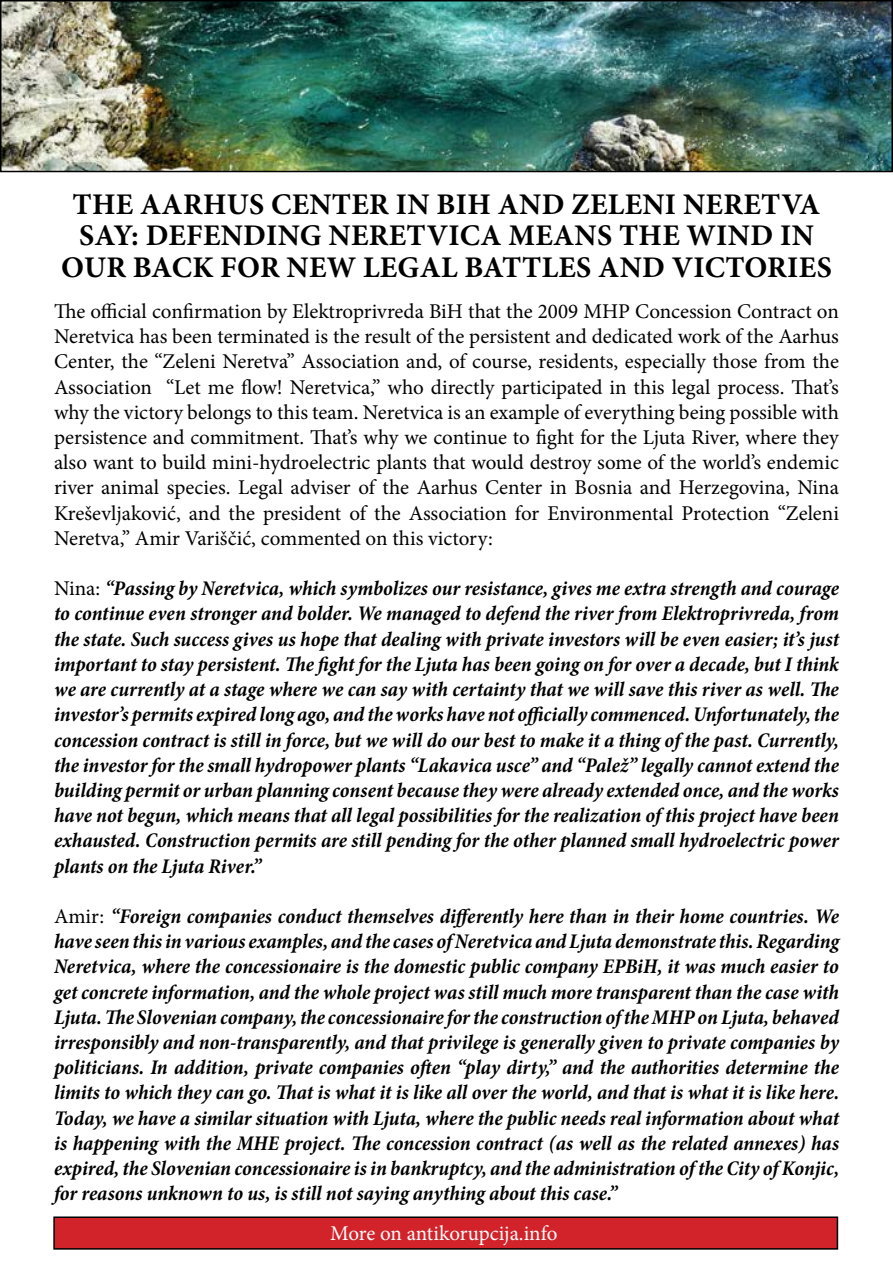
<style>
.page{position:relative;width:893px;height:1263px;background:#fff}
.page>*{position:absolute;margin:0;border:0;box-sizing:border-box;transform-origin:0 0}
.t1{font:700 30px/31.5px "Minion Pro";letter-spacing:.01em;color:#000}
.t2{font:italic 700 condensed 21px/25.2px "Minion Pro";letter-spacing:-.005em;color:#000;text-align:justify}
.t3{font:21px/25.2px "Minion Pro";color:#000;text-align:justify}
.t4{font:21px "Minion Pro";letter-spacing:-.01em;color:#fff}
.s1{font-weight:400;font-style:normal;font-stretch:normal}
</style>
<div class="page">
<img style="left:3px;top:3px;width:887px;height:166px">
<div style="left:0;top:0;width:893px;height:172px;border:2px solid #000"></div>
<div style="left:54px;top:1217px;width:783px;height:32px;background:#d2232a"></div>
<div style="left:53px;top:1216px;width:785px;height:34px;border:2px solid #000"></div>
<h1 class="t1" style="left:73px;top:188px;width:193px">THEAARHUSCE</h1>
<h1 class="t1" style="left:79px;top:188px;width:743px;text-indent:230px">NTER IN BIH AND ZELENI NERETVA<br>SAY: DEFENDINGNE</h1>
<h1 class="t1" style="left:61px;top:220px;width:754px;text-indent:387px">ICA MEANSTHEWIND IN<br>OUR BACKF OR NEW LEGAL BATTLES</h1>
<h1 class="t1" style="left:369px;top:220px;width:41px">RETV</h1>
<h1 class="t1" style="left:598px;top:251px;width:218px">AND VICTORIES</h1>
<p class="t3" style="left:54px;top:299px;width:786px">The official confirmation by Elektroprivreda BiH that the 2009 MHP Concession Contract on Neretvica has been terminated is the result of the persistent and dedicated work of the Aarhus Center, the “Zeleni Neretva” Association and, of course, residents, especially those from the Association “Let me flow! Neretvica,” who directly participated in this legal process. That’s why the victory belongs to this team. Neretvica is an example of everything being possible with persistence and commitment. That’s why we continue to fight for the Ljuta River, where they also want to build mini-hydroelectric plants that would destroy some of the world’s endemic river animal species. Legal adviser of the Aarhus Center in Bosnia and Herzegovina, Nina Kreševljaković, and the president of the Association for Environmental Protection “Zeleni Neretva,” Amir Variščić, commented on this victory:</p>
<p class="t2" style="left:54px;top:576px;width:787px"><span class="s1">Nina:</span> “Passing by Neretvica, which symbolizes our resistance, gives me extra strength and courage to continue even stronger and bolder. We managed to defend the river from Elektroprivreda, from the state. Such success gives us hope that dealing with private investors will be even easier; it’s just important to stay persistent. The fight for the Ljuta has been going on for over a decade, but I think we are currently at a stage where we can say with certainty that we will save this river as well. The investor’s permits expired long ago, and the works have not officially commenced. Unfortunately, the concession contract is still in force, but we will do our best to make it a thing of the past. Currently, the investor for the small hydropower plants “Lakavica usce” and “Palež” legally cannot extend the building permit or urban planning consent because they were already extended once, and the works have not begun, which means that all legal possibilities for the realization of this project have been exhausted. Construction permits are still pending for the other planned small hydroelectric power plants on the Ljuta River.”</p>
<p class="t2" style="left:54px;top:903px;width:787px"><span class="s1">Amir:</span> “Foreign companies conduct themselves differently here than in their home countries. We have seen this in various examples, and the cases of Neretvica and Ljuta demonstrate this. Regarding Neretvica, where the concessionaire is the domestic public company EPBiH, it was much easier to get concrete information, and the whole project was still much more transparent than the case with Ljuta. The Slovenian company, the concessionaire for the construction of the MHP on Ljuta, behaved irresponsibly and non-transparently, and that privilege is generally given to private companies by politicians. In addition, private companies often “play dirty,” and the authorities determine the limits to which they can go. That is what it is like all over the world, and that is what it is like here.<br>Today, we have a similar situation with Ljuta, where the public needs real information about what is happening with the MHE project. The concession contract (as well as the related annexes) has expired, the Slovenian concessionaire is in bankruptcy, and the administration of the City of Konjic, for reasons unknown to us, is still not saying anything about this case.”</p>
<p class="t4" style="left:330px;top:1219px;width:229px">More on antikorupcija.info</p>
</div>
